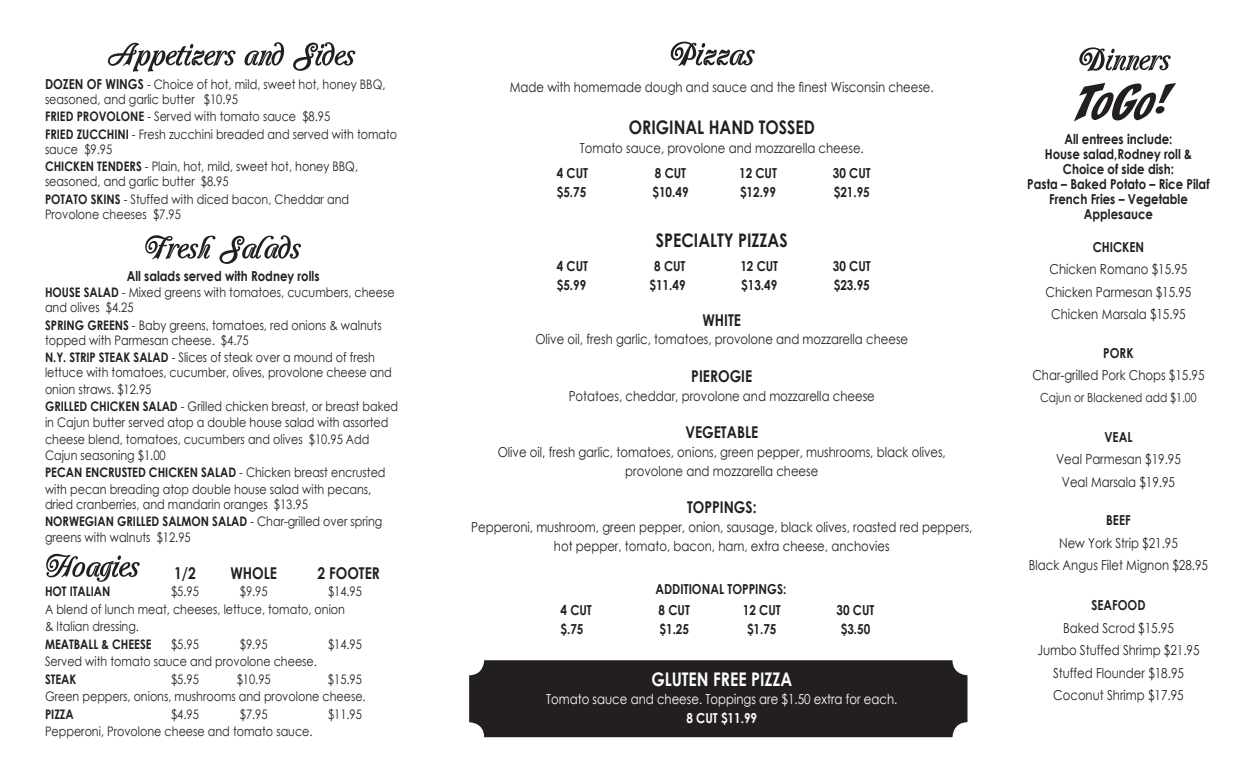
<style>
.page{position:relative;width:1260px;height:765px;background:#fff}
.page>*{position:absolute;margin:0;border:0;box-sizing:border-box;transform-origin:0 0}
.t1{font:700 18.75px "Century Gothic";color:#231f20;scale:.85 1}
.t2{font:700 18.75px "Century Gothic";color:#fff;scale:.85 1}
.t3{font:700 16.25px "Century Gothic";color:#231f20;scale:.85 1}
.t4{font:13.75px/18.8px "Century Gothic";color:#231f20;text-align:center;scale:.85 1}
.t5{font:700 13.75px "Century Gothic";color:#231f20;scale:.85 1}
.t6{font:13.75px "Century Gothic";color:#fff;scale:.85 1}
.t7{font:700 13.75px "Century Gothic";color:#fff;scale:.85 1}
.t8{font:13.12px/15px "Century Gothic";color:#231f20;scale:.85 1}
.t9{font:700 13.12px "Century Gothic";color:#231f20;scale:.85 1}
.t10{font:12.5px "Century Gothic";color:#231f20;scale:.85 1}
.s1{font-weight:700;font-size:13.75px}
.s2{font-weight:700}
</style>
<div class="page">
<svg style="left:108px;top:42px;width:247px;height:30px"></svg>
<svg style="left:671px;top:42px;width:84px;height:24px"></svg>
<svg style="left:1074px;top:83px;width:102px;height:39px"></svg>
<svg style="left:145px;top:235px;width:156px;height:29px"></svg>
<svg style="left:1079px;top:47px;width:92px;height:24px"></svg>
<svg style="left:46px;top:554px;width:94px;height:28px"></svg>
<div style="left:469px;top:660px;width:499px;height:77px;background:#231f20;border-radius:15px"></div>
<p class="t8" style="left:45px;top:76px;width:402px"><span class="s1">DOZEN OF WINGS</span> - Choice of hot, mild, sweet hot, honey BBQ, seasoned, and garlic butter $10.95</p>
<p class="t8" style="left:45px;top:109px;width:337px"><span class="s2">FRIED PROVOLONE</span> - Served with tomato sauce $8.95</p>
<p class="t8" style="left:45px;top:126px;width:416px"><span class="s2">FRIED ZUCCHINI</span> - Fresh zucchini breaded and served with tomato sauce $9.95</p>
<p class="t8" style="left:45px;top:159px;width:370px"><span class="s2">CHICKEN TENDERS</span> - Plain, hot, mild, sweet hot, honey BBQ, seasoned, and garlic butter $8.95</p>
<p class="t8" style="left:45px;top:191px;width:359px"><span class="s2">POTATO SKINS</span> - Stuffed with diced bacon, Cheddar and<br>Provolone cheeses $7.95</p>
<p class="t5" style="left:127px;top:266px;width:228px">All salads served with Rodney rolls</p>
<p class="t8" style="left:45px;top:285px;width:413px"><span class="s2">HOUSE SALAD</span> - Mixed greens with tomatoes, cucumbers, cheese and olives $4.25</p>
<p class="t8" style="left:45px;top:318px;width:398px"><span class="s2">SPRING GREENS</span> - Baby greens, tomatoes, red onions &amp; walnuts topped with Parmesan cheese. $4.75</p>
<p class="t8" style="left:45px;top:350px;width:410px"><span class="s2">N.Y. STRIP STEAK SALAD</span> - Slices of steak over a mound of fresh lettuce with tomatoes, cucumber, olives, provolone cheese and</p>
<p class="t8" style="left:45px;top:381px;width:127px">onion straws. $12.95</p>
<p class="t8" style="left:45px;top:398px;width:417px;line-height:16.2px"><span class="s2">GRILLED CHICKEN SALAD</span> - Grilled chicken breast, or breast baked in Cajun butter served atop a double house salad with assorted cheese blend, tomatoes, cucumbers and olives $10.95 Add Cajun seasoning $1.00</p>
<p class="t8" style="left:45px;top:464px;width:402px;line-height:16.2px"><span class="s2">PECAN ENCRUSTED CHICKEN SALAD</span> - Chicken breast encrusted with pecan breading atop double house salad with pecans,</p>
<p class="t8" style="left:45px;top:496px;width:311px">dried cranberries, and mandarin oranges $13.95</p>
<p class="t8" style="left:45px;top:513px;width:398px;line-height:16.2px"><span class="s2">NORWEGIAN GRILLED SALMON SALAD</span> - Char-grilled over spring greens with walnuts $12.95</p>
<p class="t3" style="left:174px;top:560px;width:27px">1/2</p>
<p class="t3" style="left:230px;top:560px;width:56px">WHOLE</p>
<p class="t3" style="left:318px;top:560px;width:75px">2 FOOTER</p>
<p class="t9" style="left:45px;top:581px;width:78px">HOT ITALIAN</p>
<p class="t8" style="left:171px;top:584px;width:34px">$5.95</p>
<p class="t8" style="left:240px;top:584px;width:34px">$9.95</p>
<p class="t8" style="left:328px;top:584px;width:41px">$14.95</p>
<p class="t8" style="left:45px;top:600px;width:355px;line-height:17.5px">A blend of lunch meat, cheeses, lettuce, tomato, onion &amp; Italian dressing.</p>
<p class="t9" style="left:45px;top:634px;width:127px">MEATBALL &amp; CHEESE</p>
<p class="t8" style="left:171px;top:636px;width:34px">$5.95</p>
<p class="t8" style="left:240px;top:636px;width:34px">$9.95</p>
<p class="t8" style="left:328px;top:636px;width:41px">$14.95</p>
<p class="t8" style="left:45px;top:654px;width:321px">Served with tomato sauce and provolone cheese.</p>
<p class="t9" style="left:45px;top:669px;width:39px">STEAK</p>
<p class="t8" style="left:171px;top:671px;width:34px">$5.95</p>
<p class="t8" style="left:237px;top:671px;width:41px">$10.95</p>
<p class="t8" style="left:328px;top:671px;width:41px">$15.95</p>
<p class="t8" style="left:45px;top:689px;width:379px">Green peppers, onions, mushrooms and provolone cheese.</p>
<p class="t9" style="left:45px;top:704px;width:35px">PIZZA</p>
<p class="t8" style="left:171px;top:706px;width:34px">$4.95</p>
<p class="t8" style="left:240px;top:706px;width:34px">$7.95</p>
<p class="t8" style="left:328px;top:706px;width:41px">$11.95</p>
<p class="t8" style="left:45px;top:724px;width:316px">Pepperoni, Provolone cheese and tomato sauce.</p>
<p class="t4" style="left:510px;top:77px;width:500px">Made with homemade dough and sauce and the finest Wisconsin cheese.</p>
<p class="t1" style="left:629px;top:113px;width:221px">ORIGINAL HAND TOSSED</p>
<p class="t4" style="left:580px;top:139px;width:336px">Tomato sauce, provolone and mozzarella cheese.</p>
<p class="t5" style="left:557px;top:162px;width:38px">4 CUT</p>
<p class="t5" style="left:655px;top:162px;width:38px">8 CUT</p>
<p class="t5" style="left:739px;top:162px;width:46px">12 CUT</p>
<p class="t5" style="left:833px;top:162px;width:46px">30 CUT</p>
<p class="t5" style="left:557px;top:181px;width:36px">$5.75</p>
<p class="t5" style="left:653px;top:181px;width:44px">$10.49</p>
<p class="t5" style="left:740px;top:181px;width:44px">$12.99</p>
<p class="t5" style="left:834px;top:181px;width:44px">$21.95</p>
<p class="t1" style="left:656px;top:226px;width:156px">SPECIALTY PIZZAS</p>
<p class="t5" style="left:557px;top:255px;width:38px">4 CUT</p>
<p class="t5" style="left:654px;top:255px;width:38px">8 CUT</p>
<p class="t5" style="left:740px;top:255px;width:46px">12 CUT</p>
<p class="t5" style="left:833px;top:255px;width:46px">30 CUT</p>
<p class="t5" style="left:557px;top:274px;width:36px">$5.99</p>
<p class="t5" style="left:650px;top:274px;width:44px">$11.49</p>
<p class="t5" style="left:741px;top:274px;width:44px">$13.49</p>
<p class="t5" style="left:834px;top:274px;width:44px">$23.95</p>
<p class="t3" style="left:702px;top:307px;width:47px">WHITE</p>
<p class="t4" style="left:535px;top:330px;width:440px">Olive oil, fresh garlic, tomatoes, provolone and mozzarella cheese</p>
<p class="t3" style="left:691px;top:364px;width:73px">PIEROGIE</p>
<p class="t4" style="left:569px;top:386px;width:362px">Potatoes, cheddar, provolone and mozzarella cheese</p>
<p class="t3" style="left:685px;top:420px;width:87px">VEGETABLE</p>
<p class="t4" style="left:498px;top:442px;width:529px">Olive oil, fresh garlic, tomatoes, onions, green pepper, mushrooms, black olives, provolone and mozzarella cheese</p>
<p class="t3" style="left:687px;top:495px;width:83px">TOPPINGS:</p>
<p class="t4" style="left:471px;top:517px;width:591px">Pepperoni, mushroom, green pepper, onion, sausage, black olives, roasted red peppers,</p>
<p class="t4" style="left:554px;top:536px;width:397px">hot pepper, tomato, bacon, ham, extra cheese, anchovies</p>
<p class="t5" style="left:656px;top:579px;width:156px">ADDITIONAL TOPPINGS:</p>
<p class="t5" style="left:561px;top:600px;width:38px">4 CUT</p>
<p class="t5" style="left:659px;top:600px;width:38px">8 CUT</p>
<p class="t5" style="left:743px;top:600px;width:46px">12 CUT</p>
<p class="t5" style="left:837px;top:600px;width:46px">30 CUT</p>
<p class="t5" style="left:561px;top:619px;width:28px">$.75</p>
<p class="t5" style="left:660px;top:619px;width:36px">$1.25</p>
<p class="t5" style="left:747px;top:619px;width:36px">$1.75</p>
<p class="t5" style="left:841px;top:619px;width:36px">$3.50</p>
<p class="t2" style="left:651px;top:665px;width:167px">GLUTEN FREE PIZZA</p>
<p class="t6" style="left:546px;top:690px;width:415px">Tomato sauce and cheese. Toppings are $1.50 extra for each.</p>
<p class="t7" style="left:687px;top:708px;width:85px">8 CUT $11.99</p>
<p class="t5" style="left:1064px;top:129px;width:129px">All entrees include:</p>
<p class="t5" style="left:1045px;top:144px;width:175px">House salad,Rodney roll &amp;</p>
<p class="t5" style="left:1063px;top:159px;width:132px">Choice of side dish:</p>
<p class="t5" style="left:1027px;top:174px;width:216px">Pasta – Baked Potato – Rice Pilaf</p>
<p class="t5" style="left:1049px;top:189px;width:165px">French Fries – Vegetable</p>
<p class="t5" style="left:1084px;top:204px;width:83px">Applesauce</p>
<p class="t5" style="left:1093px;top:236px;width:62px">CHICKEN</p>
<p class="t4" style="left:1050px;top:260px;width:163px">Chicken Romano $15.95</p>
<p class="t4" style="left:1046px;top:282px;width:173px">Chicken Parmesan $15.95</p>
<p class="t4" style="left:1051px;top:305px;width:159px">Chicken Marsala $15.95</p>
<p class="t5" style="left:1103px;top:342px;width:37px">PORK</p>
<p class="t4" style="left:1032px;top:366px;width:204px">Char-grilled Pork Chops $15.95</p>
<p class="t10" style="left:1040px;top:388px;width:186px">Cajun or Blackened add $1.00</p>
<p class="t5" style="left:1104px;top:426px;width:35px">VEAL</p>
<p class="t4" style="left:1056px;top:450px;width:148px">Veal Parmesan $19.95</p>
<p class="t4" style="left:1062px;top:472px;width:135px">Veal Marsala $19.95</p>
<p class="t5" style="left:1106px;top:510px;width:30px">BEEF</p>
<p class="t4" style="left:1059px;top:533px;width:141px">New York Strip $21.95</p>
<p class="t4" style="left:1029px;top:556px;width:212px">Black Angus Filet Mignon $28.95</p>
<p class="t5" style="left:1091px;top:595px;width:65px">SEAFOOD</p>
<p class="t4" style="left:1063px;top:618px;width:132px">Baked Scrod $15.95</p>
<p class="t4" style="left:1037px;top:641px;width:192px">Jumbo Stuffed Shrimp $21.95</p>
<p class="t4" style="left:1053px;top:663px;width:156px">Stuffed Flounder $18.95</p>
<p class="t4" style="left:1053px;top:686px;width:155px">Coconut Shrimp $17.95</p>
</div>
